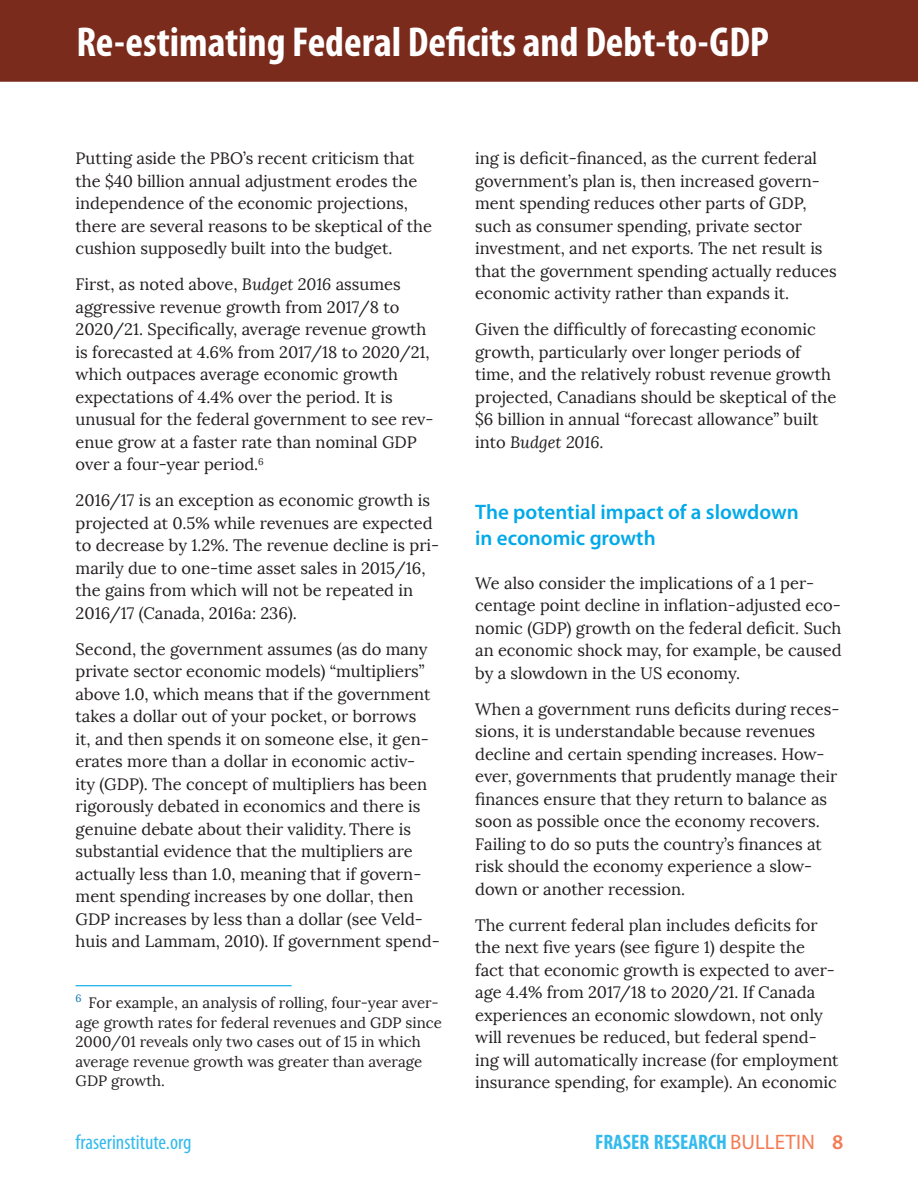
<style>
.page{position:relative;width:918px;height:1188px;background:#fff}
.page>*{position:absolute;margin:0;border:0;box-sizing:border-box;transform-origin:0 0}
.t1{font:700 condensed 42px "Myriad Pro";color:#fff}
.Head_2{font:600 21px/25.5px "Myriad Pro";color:#01a9e8}
.t2{font:700 condensed 21px "Myriad Pro";color:#34baed}
.t3{font:condensed 21px "Myriad Pro";color:#34baed}
.t4{font:16.5px/22.5px "Lora";color:#231f20}
.Footnote{font:15px/19.5px "Lora";color:#231f20}
.s1{font-style:italic}
.s2{font-weight:400;font-stretch:normal;color:#f47c54}
.s3{font-weight:600;font-stretch:normal;color:#f47c54}
</style>
<div class="page">
<div style="left:0;top:0;width:918px;height:82px;background:#7a2b1c"></div>
<div style="left:76px;top:24px;width:766px;height:47px;background:#7a2b1c"></div>
<div style="left:75px;top:23px;width:768px;height:49px;border:2px solid #7a2b1c"></div>
<hr style="left:76px;top:985px;width:216px;height:1px;background:#01a9e8">
<h1 class="t1" style="left:76px;top:16px;width:694px">Re-estimating Federal Deficits and Debt-to-GDP</h1>
<p class="t4" style="left:76px;top:148px;width:358px">Putting aside the PBO’s recent criticism that the $40 billion annual adjustment erodes the independence of the economic projections, there are several reasons to be skeptical of the cushion supposedly built into the budget.</p>
<p class="t4" style="left:76px;top:274px;width:359px">First, as noted above, <span class="s1">Budget 2016</span> assumes aggressive revenue growth from 2017/8 to 2020/21. Specifically, average revenue growth is forecasted at 4.6% from 2017/18 to 2020/21, which outpaces average economic growth expectations of 4.4% over the period. It is unusual for the federal government to see rev&shy;enue grow at a faster rate than nominal GDP over a four-year period.<sup>6</sup></p>
<p class="t4" style="left:76px;top:490px;width:365px">2016/17 is an exception as economic growth is projected at 0.5% while revenues are expected to decrease by 1.2%. The revenue decline is pri&shy;marily due to one-time asset sales in 2015/16, the gains from which will not be repeated in 2016/17 (Canada, 2016a: 236).</p>
<p class="t4" style="left:76px;top:638px;width:366px">Second, the government assumes (as do many private sector economic models) “multipliers” above 1.0, which means that if the government takes a dollar out of your pocket, or borrows<br>it, and then spends it on someone else, it gen&shy;erates more than a dollar in economic activ-<br>ity (GDP). The concept of multipliers has been rigorously debated in economics and there is genuine debate about their validity. There is substantial evidence that the multipliers are actually less than 1.0, meaning that if govern&shy;ment spending increases by one dollar, then GDP increases by less than a dollar (see Veld&shy;huis and Lammam, 2010). If government spend-</p>
<p class="Footnote" style="left:76px;top:994px;width:368px"><sup>6</sup> For example, an analysis of rolling, four-year aver&shy;age growth rates for federal revenues and GDP since 2000/01 reveals only two cases out of 15 in which average revenue growth was greater than average GDP growth.</p>
<p class="t4" style="left:475px;top:148px;width:363px">ing is deficit-financed, as the current federal government’s plan is, then increased govern&shy;ment spending reduces other parts of GDP, such as consumer spending, private sector investment, and net exports. The net result is that the government spending actually reduces economic activity rather than expands it.</p>
<p class="t4" style="left:475px;top:319px;width:363px">Given the difficultly of forecasting economic growth, particularly over longer periods of time, and the relatively robust revenue growth projected, Canadians should be skeptical of the $6 billion in annual “forecast allowance” built into <span class="s1">Budget 2016</span>.</p>
<p class="Head_2" style="left:475px;top:499px;width:325px">The potential impact of a slowdown in economic growth</p>
<p class="t4" style="left:475px;top:572px;width:368px">We also consider the implications of a 1 per&shy;centage point decline in inflation-adjusted eco&shy;nomic (GDP) growth on the federal deficit. Such an economic shock may, for example, be caused by a slowdown in the US economy.</p>
<p class="t4" style="left:475px;top:698px;width:366px">When a government runs deficits during reces&shy;sions, it is understandable because revenues decline and certain spending increases. How&shy;ever, governments that prudently manage their finances ensure that they return to balance as soon as possible once the economy recovers.<br>Failing to do so puts the country’s finances at risk should the economy experience a slow&shy;down or another recession.</p>
<p class="t4" style="left:475px;top:914px;width:365px">The current federal plan includes deficits for the next five years (see figure 1) despite the<br>fact that economic growth is expected to aver&shy;age 4.4% from 2017/18 to 2020/21. If Canada experiences an economic slowdown, not only will revenues be reduced, but federal spend&shy;ing will automatically increase (for employment insurance spending, for example). An economic</p>
<p class="t3" style="left:76px;top:1129px;width:117px">fraserinstitute.org</p>
<p class="t2" style="left:595px;top:1129px;width:250px">FRASER RESEARCH <span class="s2">BULLETIN</span> <span class="s3">8</span></p>
</div>
